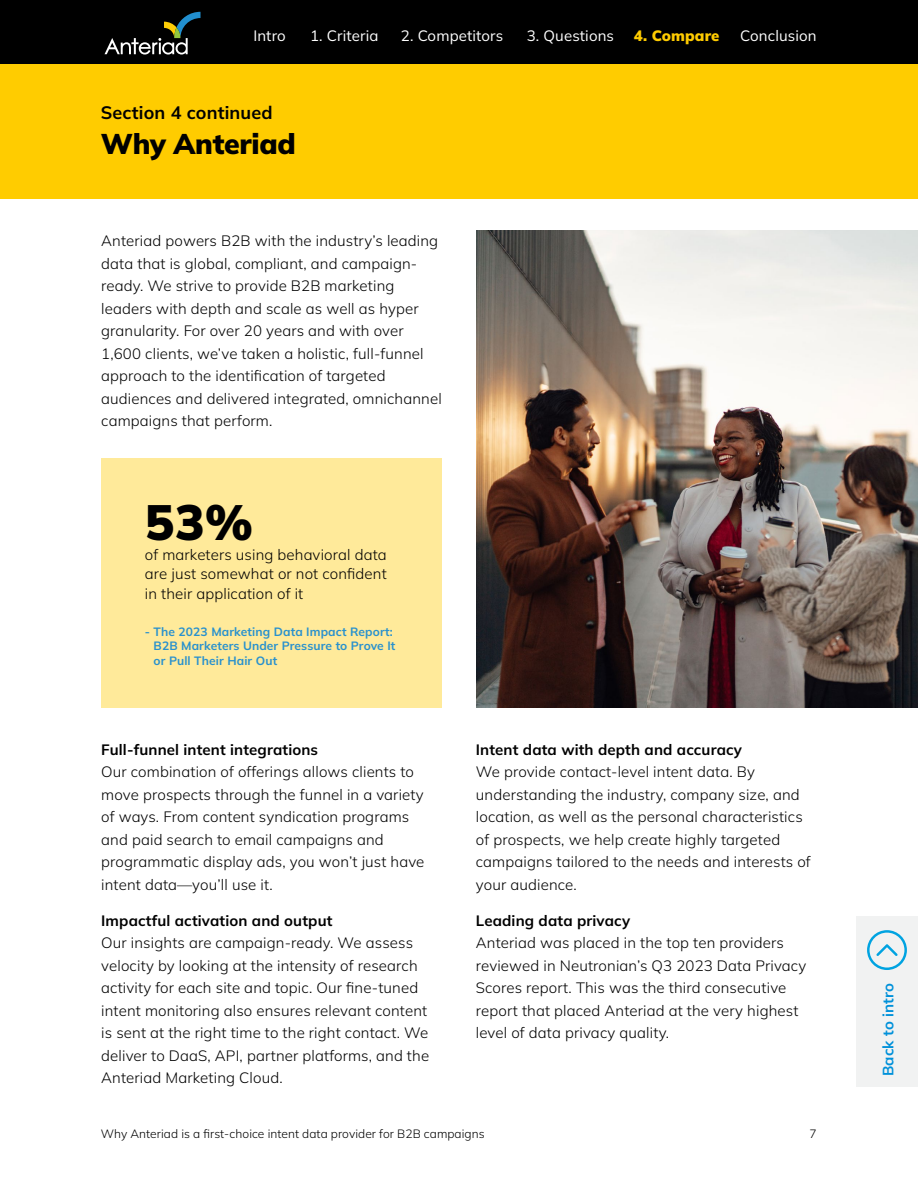
<style>
.page{position:relative;width:918px;height:1188px;background:#fff}
.page>*{position:absolute;margin:0;border:0;box-sizing:border-box;transform-origin:0 0}
.t1{font:900 49.5px "Mulish";color:#000}
.t2{font:900 28.5px "Mulish";letter-spacing:-.01em;color:#000}
.t3{font:700 18px "Mulish";letter-spacing:.01em;color:#000}
.t4{font:300 15px/22.5px "Mulish";letter-spacing:.01em;color:#000}
.t5{font:700 15px "Mulish";letter-spacing:.01em;color:#000}
.t6{font:15px "Mulish";letter-spacing:.01em;color:#fff}
.t7{font:700 15px "Mulish";letter-spacing:.01em;color:#0091da}
.t8{font:900 15px "Mulish";letter-spacing:.01em;color:#fc0}
.t9{font:700 12px/14.4px "Mulish";letter-spacing:.01em;color:#2991cd}
.t10{font:300 12px "Mulish";letter-spacing:.005em;color:#000}
</style>
<div class="page">
<img style="left:476px;top:231px;width:442px;height:477px">
<div style="left:856px;top:916px;width:62px;height:171px;background:#f1f2f2"></div>
<svg style="left:868px;top:930px;width:38px;height:40px"></svg>
<div style="left:0;top:0;width:918px;height:71px;background:#000"></div>
<svg style="left:105px;top:12px;width:96px;height:43px"></svg>
<div style="left:101px;top:458px;width:341px;height:250px;background:#ffea9a"></div>
<div style="left:0;top:64px;width:918px;height:135px;background:#fc0"></div>
<p class="t6" style="left:253px;top:26px;width:34px">Intro</p>
<p class="t6" style="left:310px;top:26px;width:70px">1. Criteria</p>
<p class="t6" style="left:401px;top:26px;width:104px">2. Competitors</p>
<p class="t6" style="left:527px;top:26px;width:89px">3. Questions</p>
<p class="t8" style="left:634px;top:26px;width:87px">4. Compare</p>
<p class="t6" style="left:740px;top:26px;width:78px">Conclusion</p>
<p class="t3" style="left:101px;top:101px;width:174px">Section 4 continued</p>
<h2 class="t2" style="left:101px;top:125px;width:197px">Why Anteriad</h2>
<p class="t4" style="left:101px;top:229px;width:342px">Anteriad powers B2B with the industry’s leading data that is global, compliant, and campaign&shy;ready. We strive to provide B2B marketing leaders with depth and scale as well as hyper granularity. For over 20 years and with over 1,600 clients, we’ve taken a holistic, full-funnel approach to the identification of targeted audiences and delivered integrated, omnichannel campaigns that perform.</p>
<h1 class="t1" style="left:145px;top:489px;width:110px">53%</h1>
<p class="t4" style="left:145px;top:544px;width:243px;line-height:19.5px;text-align:justify">of marketers using behavioral data are just somewhat or not confident in their application of it</p>
<p class="t9" style="left:154px;top:624px;width:243px;text-indent:-9px">- The 2023 Marketing Data Impact Report:<br>B2B Marketers Under Pressure to Prove It or Pull Their Hair Out</p>
<p class="t5" style="left:101px;top:739px;width:218px">Full-funnel intent integrations</p>
<p class="t4" style="left:101px;top:760px;width:325px">Our combination of offerings allows clients to move prospects through the funnel in a variety of ways. From content syndication programs and paid search to email campaigns and programmatic display ads, you won’t just have intent data—you’ll use it.</p>
<p class="t5" style="left:101px;top:910px;width:233px">Impactful activation and output</p>
<p class="t4" style="left:101px;top:931px;width:329px">Our insights are campaign-ready. We assess velocity by looking at the intensity of research activity for each site and topic. Our fine-tuned intent monitoring also ensures relevant content is sent at the right time to the right contact. We deliver to DaaS, API, partner platforms, and the Anteriad Marketing Cloud.</p>
<p class="t5" style="left:476px;top:739px;width:268px">Intent data with depth and accuracy</p>
<p class="t4" style="left:476px;top:760px;width:336px">We provide contact-level intent data. By understanding the industry, company size, and location, as well as the personal characteristics of prospects, we help create highly targeted campaigns tailored to the needs and interests of your audience.</p>
<p class="t5" style="left:476px;top:910px;width:156px">Leading data privacy</p>
<p class="t4" style="left:476px;top:931px;width:332px">Anteriad was placed in the top ten providers reviewed in Neutronian’s Q3 2023 Data Privacy Scores report. This was the third consecutive report that placed Anteriad at the very highest level of data privacy quality.</p>
<p class="t10" style="left:101px;top:1125px;width:385px">Why Anteriad is a first-choice intent data provider for B2B campaigns</p>
<p class="t10" style="left:810px;top:1125px;width:9px">7</p>
<p class="t7" style="left:878px;top:1076px;width:95px;rotate:-90deg">Back to intro</p>
</div>
